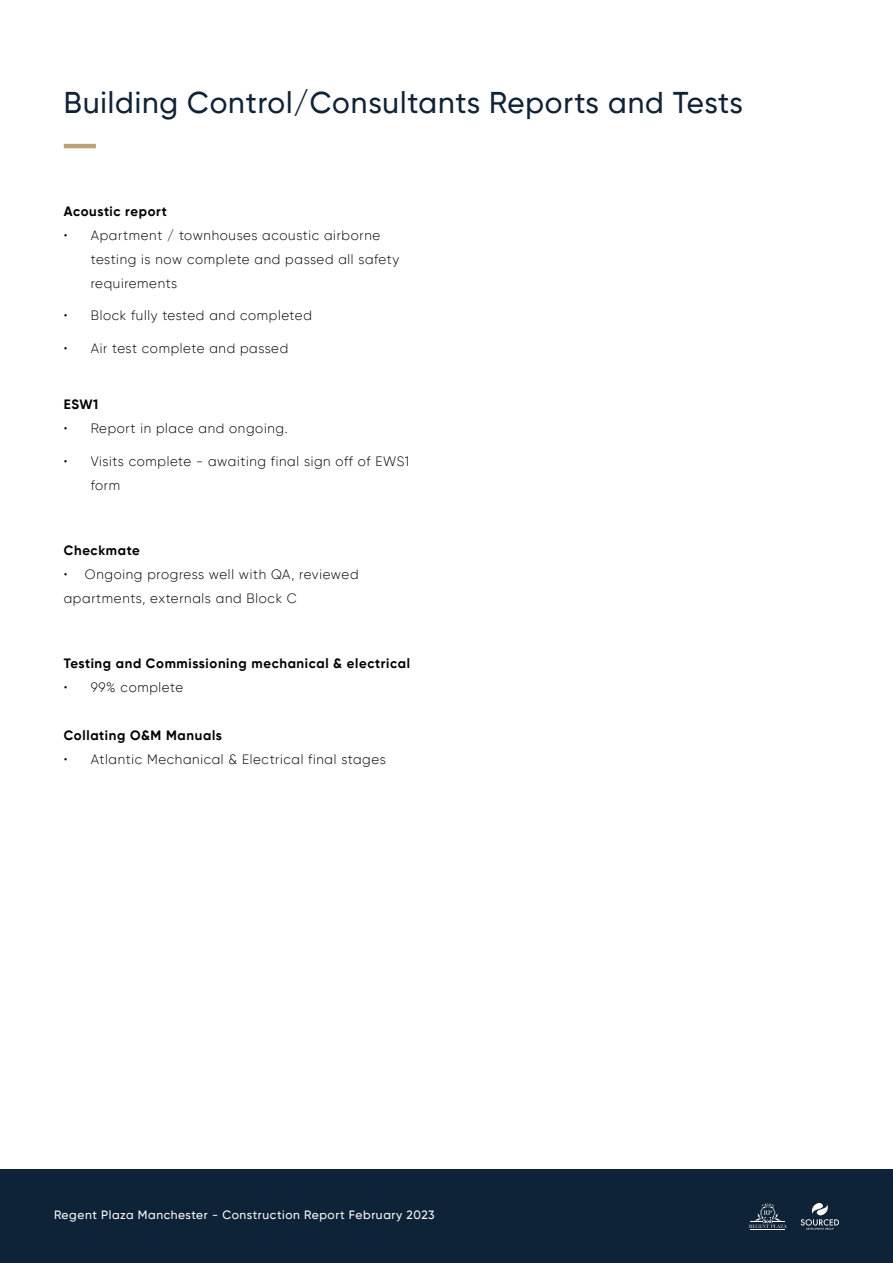
<style>
.page{position:relative;width:893px;height:1263px;background:#fff}
.page>*{position:absolute;margin:0;border:0;box-sizing:border-box;transform-origin:0 0}
.t1{font:500 30px "Gilroy";letter-spacing:.03em;color:#0e2238}
.t2{font:300 13.5px/24px "Gilroy";letter-spacing:.05em;color:#000}
.t3{font:700 13.5px "Gilroy";letter-spacing:.05em;color:#000}
.t4{font:500 12px "Gilroy";letter-spacing:.05em;color:#fff}
</style>
<div class="page">
<div style="left:0;top:1169px;width:893px;height:94px;background:#0e2238"></div>
<hr style="left:751px;top:1230px;width:34px;height:1px;background:#fff">
<hr style="left:751px;top:1229px;width:34px;height:1px;background:#fff">
<svg style="left:749px;top:1203px;width:38px;height:25px"></svg>
<svg style="left:801px;top:1203px;width:38px;height:27px"></svg>
<hr style="left:64px;top:144px;width:32px;height:4px;background:#bba375">
<h1 class="t1" style="left:64px;top:84px;width:680px">Building Control/Consultants Reports and Tests</h1>
<p class="t3" style="left:64px;top:202px;width:105px">Acoustic report</p>
<p class="t2" style="left:91px;top:223px;width:310px;text-indent:-27px">• Apartment / townhouses acoustic airborne testing is now complete and passed all safety requirements</p>
<p class="t2" style="left:64px;top:303px;width:250px">• Block fully tested and completed</p>
<p class="t2" style="left:64px;top:336px;width:226px">• Air test complete and passed</p>
<p class="t3" style="left:64px;top:396px;width:36px">ESW1</p>
<p class="t2" style="left:64px;top:416px;width:225px">• Report in place and ongoing.</p>
<p class="t2" style="left:91px;top:449px;width:320px;text-indent:-27px">• Visits complete - awaiting final sign off of EWS1 form</p>
<p class="t3" style="left:64px;top:542px;width:78px">Checkmate</p>
<p class="t2" style="left:64px;top:562px;width:296px">• Ongoing progress well with QA, reviewed apartments, externals and Block C</p>
<p class="t3" style="left:64px;top:655px;width:348px">Testing and Commissioning mechanical &amp; electrical</p>
<p class="t2" style="left:64px;top:675px;width:121px">• 99% complete</p>
<p class="t3" style="left:64px;top:727px;width:160px">Collating O&amp;M Manuals</p>
<p class="t2" style="left:64px;top:747px;width:323px">• Atlantic Mechanical &amp; Electrical final stages</p>
<p class="t4" style="left:54px;top:1207px;width:382px">Regent Plaza Manchester - Construction Report February 2023</p>
</div>
